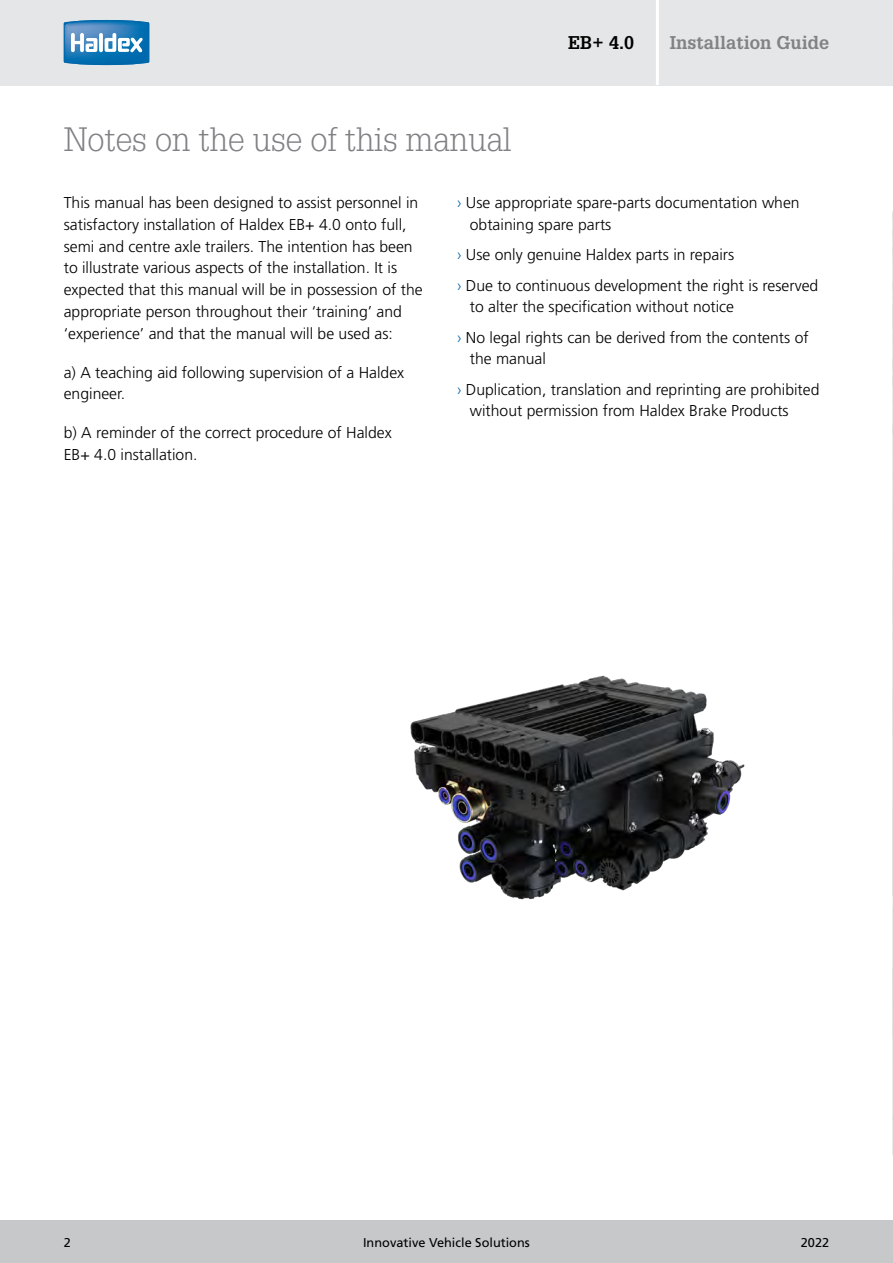
<style>
.page{position:relative;width:893px;height:1263px;background:#fff}
.page>*{position:absolute;margin:0;border:0;box-sizing:border-box;transform-origin:0 0}
.t1{font:300 33px "Glypha LT Std";color:#818185}
.t2{font:700 18px "Glypha LT Std";color:#808285}
.t3{font:700 18px "Glypha LT Std";color:#000}
.t4{font:300 15.75px/21.8px "Frutiger LT";color:#000}
.t5{font:12.75px "Frutiger LT";color:#000}
.s1{font-family:"Frutiger LT Pro";color:#0067ac}
</style>
<div class="page">
<div style="left:0;top:0;width:893px;height:85px;background:#e5e6e7"></div>
<div style="left:0;top:1220px;width:893px;height:43px;background:#c7c8ca"></div>
<hr style="left:656px;top:0;width:3px;height:85px;background:#fff">
<img style="left:892px;top:211px;width:1px;height:944px">
<svg style="left:64px;top:20px;width:85px;height:45px;background:#5095c6"></svg>
<img style="left:410px;top:675px;width:335px;height:225px">
<h1 class="t1" style="left:64px;top:121px;width:449px">Notes on the use of this manual</h1>
<p class="t3" style="left:568px;top:31px;width:67px">EB+ 4.0</p>
<p class="t2" style="left:670px;top:31px;width:161px">Installation Guide</p>
<p class="t4" style="left:64px;top:192px;width:360px">This manual has been designed to assist personnel in satisfactory installation of Haldex EB+ 4.0 onto full, semi and centre axle trailers. The intention has been to illustrate various aspects of the installation. It is expected that this manual will be in possession of the appropriate person throughout their ‘training’ and ‘experience’ and that the manual will be used as:</p>
<p class="t4" style="left:64px;top:361px;width:342px">a) A teaching aid following supervision of a Haldex engineer.</p>
<p class="t4" style="left:64px;top:422px;width:329px">b) A reminder of the correct procedure of Haldex<br>EB+ 4.0 installation.</p>
<p class="t4" style="left:470px;top:192px;width:331px;text-indent:-13px"><span class="s1">›</span> Use appropriate spare-parts documentation when obtaining spare parts</p>
<p class="t4" style="left:457px;top:240px;width:363px;line-height:30.3px"><span class="s1">›</span> Use only genuine Haldex parts in repairs<br><span class="s1">›</span> Due to continuous development the right is reserved</p>
<p class="t4" style="left:457px;top:292px;width:353px;line-height:30.3px;text-indent:13px">to alter the specification without notice<br><span class="s1">›</span> No legal rights can be derived from the contents of</p>
<p class="t4" style="left:457px;top:344px;width:364px;line-height:30.3px;text-indent:13px">the manual<br><span class="s1">›</span> Duplication, translation and reprinting are prohibited</p>
<p class="t4" style="left:470px;top:400px;width:320px">without permission from Haldex Brake Products</p>
<p class="t5" style="left:64px;top:1235px;width:9px">2</p>
<p class="t5" style="left:363px;top:1235px;width:168px">Innovative Vehicle Solutions</p>
<p class="t5" style="left:801px;top:1235px;width:30px">2022</p>
</div>
